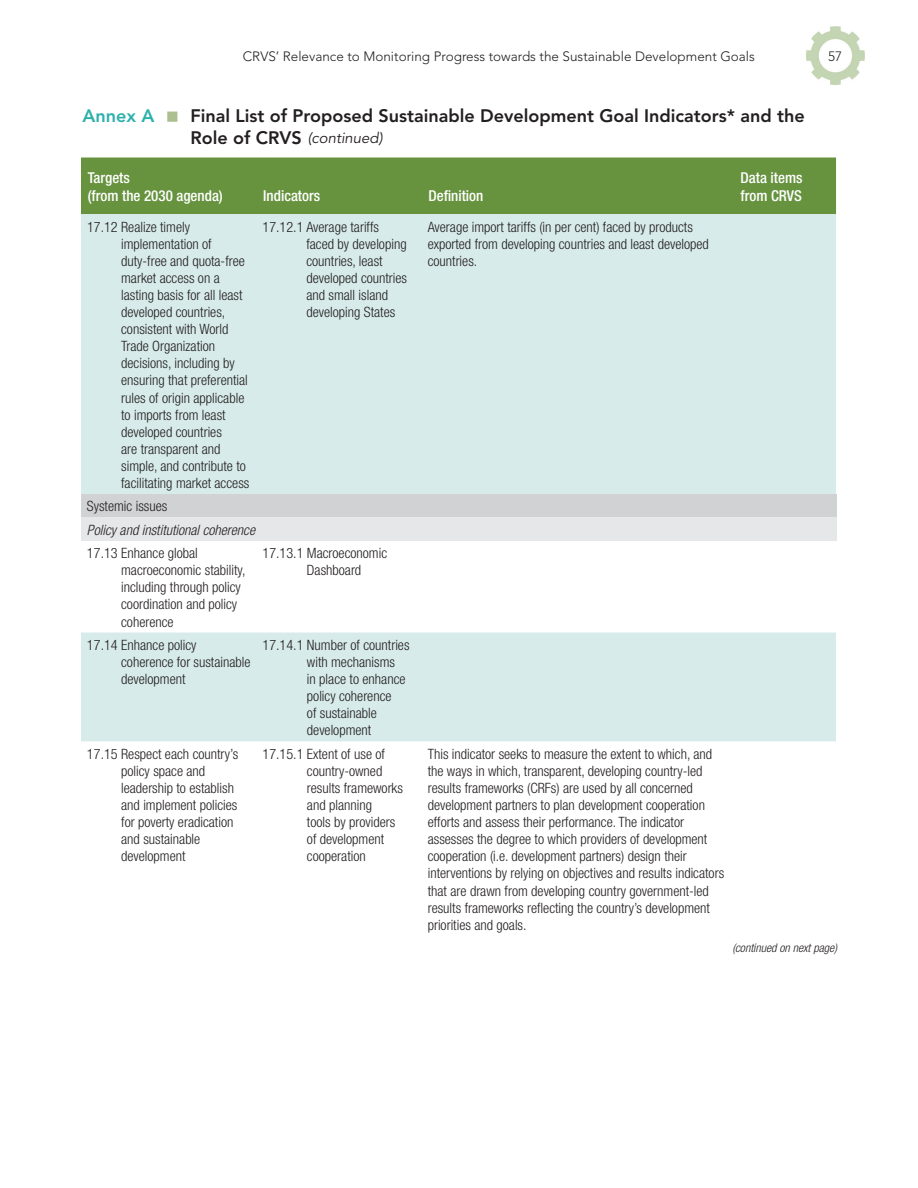
<style>
.page{position:relative;width:918px;height:1188px;background:#fff}
.page>*{position:absolute;margin:0;border:0;box-sizing:border-box;transform-origin:0 0}
.t1{font:800 18px/21.6px "Avenir LT Std";color:#231f20}
.t2{font:800 18px "Avenir LT Std";color:#2eb1ae}
.t3{font:500 condensed 15px/18px "Helvetica Neue";color:#fff}
.t4{font:italic 15px "Avenir LT Std";color:#231f20}
.t5{font:300 condensed 14.25px/17.1px "Helvetica Neue";color:#231f20}
.t6{font:italic 300 condensed 14.25px "Helvetica Neue";color:#231f20}
.t7{font:300 13.5px "Avenir LT Std";color:#231f20}
.t8{font:italic 300 condensed 12px "Helvetica Neue";color:#231f20}
</style>
<div class="page">
<img style="left:806px;top:26px;width:59px;height:59px">
<div style="left:81px;top:157px;width:755px;height:57px;background:#67933f"></div>
<svg style="left:81px;top:214px;width:755px;height:527px;fill:#d8ebeb"></svg>
<div style="left:81px;top:494px;width:755px;height:23px;background:#d1d2d4"></div>
<div style="left:81px;top:517px;width:755px;height:24px;background:#e6e7e9"></div>
<p class="t7" style="left:243px;top:48px;width:514px">CRVS’ Relevance to Monitoring Progress towards the Sustainable Development Goals</p>
<p class="t7" style="left:828px;top:48px;width:16px">57</p>
<p class="t2" style="left:82px;top:105px;width:73px">Annex A</p>
<p class="t1" style="left:190px;top:105px;width:616px">Final List of Proposed Sustainable Development Goal Indicators* and the<br>Role of CRVS</p>
<p class="t3" style="left:88px;top:168px;width:137px">Targets<br>(from the 2030 agenda)</p>
<p class="t4" style="left:308px;top:129px;width:77px">(continued)</p>
<p class="t3" style="left:741px;top:168px;width:63px">Data items from CRVS</p>
<p class="t3" style="left:263px;top:186px;width:58px">Indicators</p>
<p class="t3" style="left:428px;top:186px;width:56px">Definition</p>
<p class="t5" style="left:121px;top:218px;width:130px;text-indent:-34px">17.12 Realize timely implementation of duty-free and quota-free market access on a lasting basis for all least developed countries, consistent with World<br>Trade Organization decisions, including by ensuring that preferential rules of origin applicable to imports from least developed countries<br>are transparent and simple, and contribute to facilitating market access</p>
<p class="t5" style="left:306px;top:218px;width:102px;text-indent:-44px">17.12.1 Average tariffs faced by developing countries, least developed countries and small island developing States</p>
<p class="t5" style="left:428px;top:218px;width:283px">Average import tariffs (in per cent) faced by products exported from developing countries and least developed countries.</p>
<p class="t5" style="left:87px;top:498px;width:82px">Systemic issues</p>
<p class="t6" style="left:87px;top:522px;width:170px">Policy and institutional coherence</p>
<p class="t5" style="left:121px;top:544px;width:126px;text-indent:-34px">17.13 Enhance global macroeconomic stability, including through policy coordination and policy coherence</p>
<p class="t5" style="left:307px;top:544px;width:82px;text-indent:-44px">17.13.1 Macroeconomic<br>Dashboard</p>
<p class="t5" style="left:121px;top:636px;width:131px;text-indent:-34px">17.14 Enhance policy coherence for sustainable development</p>
<p class="t5" style="left:307px;top:636px;width:104px;text-indent:-44px">17.14.1 Number of countries with mechanisms<br>in place to enhance policy coherence<br>of sustainable development</p>
<p class="t5" style="left:121px;top:745px;width:119px;text-indent:-34px">17.15 Respect each country’s policy space and leadership to establish and implement policies for poverty eradication and sustainable development</p>
<p class="t5" style="left:307px;top:745px;width:98px;text-indent:-44px">17.15.1 Extent of use of country-owned results frameworks and planning<br>tools by providers of development cooperation</p>
<p class="t5" style="left:428px;top:745px;width:298px">This indicator seeks to measure the extent to which, and the ways in which, transparent, developing country-led results frameworks (CRFs) are used by all concerned development partners to plan development cooperation efforts and assess their performance. The indicator assesses the degree to which providers of development cooperation (i.e. development partners) design their interventions by relying on objectives and results indicators that are drawn from developing country government-led results frameworks reflecting the country’s development priorities and goals.</p>
<p class="t8" style="left:732px;top:941px;width:106px">(continued on next page)</p>
</div>
